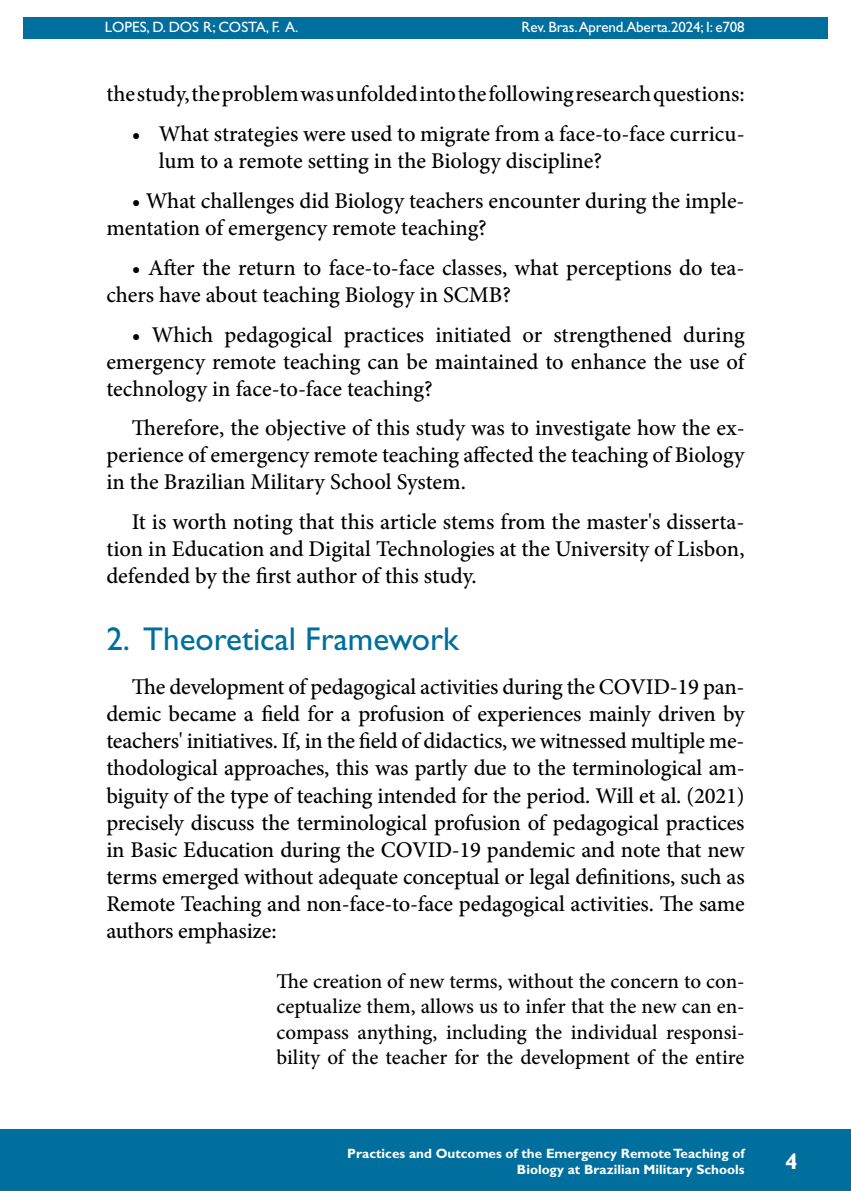
<style>
.page{position:relative;width:851px;height:1191px;background:#fff}
.page>*{position:absolute;margin:0;border:0;box-sizing:border-box;transform-origin:0 0}
.t1{font:33px "Gill Sans Std";color:#006f9e}
.t2{font:500 22.5px/27px "Minion Pro";letter-spacing:-.005em;color:#000;text-align:justify}
.t3{font:700 22.5px "Gill Sans Std";color:#fff}
.t4{font:500 21px/25.2px "Minion Pro";letter-spacing:-.005em;color:#000;text-align:justify}
.t5{font:15px "Gill Sans Std";letter-spacing:-.01em;color:#fff}
.t6{font:700 13.5px/16.2px "Gill Sans Std";color:#fff;text-align:right}
</style>
<div class="page">
<hr style="left:104px;top:0;width:1px;height:467px;background:#006f9e">
<div style="left:23px;top:17px;width:804px;height:21px;background:#006f9e"></div>
<div style="left:0;top:1129px;width:850px;height:62px;background:#006f9e"></div>
<p class="t5" style="left:105px;top:18px;width:195px">LOPES, D. DOS R; COSTA, F. A.</p>
<p class="t5" style="left:521px;top:18px;width:224px">Rev. Bras.Aprend.Aberta.2024; I: e708</p>
<p class="t2" style="left:106px;top:81px;width:639px">the study, the problem was unfolded into the following research questions:</p>
<p class="t2" style="left:159px;top:121px;width:587px;text-indent:-27px">• What strategies were used to migrate from a face-to-face curricu&shy;lum to a remote setting in the Biology discipline?</p>
<p class="t2" style="left:106px;top:187px;width:639px;text-indent:26px">• What challenges did Biology teachers encounter during the imple&shy;mentation of emergency remote teaching?</p>
<p class="t2" style="left:106px;top:254px;width:639px;text-indent:26px">• After the return to face-to-face classes, what perceptions do tea&shy;chers have about teaching Biology in SCMB?</p>
<p class="t2" style="left:106px;top:321px;width:639px;text-indent:26px">• Which pedagogical practices initiated or strengthened during emergency remote teaching can be maintained to enhance the use of technology in face-to-face teaching?</p>
<p class="t2" style="left:106px;top:415px;width:639px;text-indent:26px">Therefore, the objective of this study was to investigate how the ex&shy;perience of emergency remote teaching affected the teaching of Biology in the Brazilian Military School System.</p>
<p class="t2" style="left:106px;top:508px;width:639px;text-indent:26px">It is worth noting that this article stems from the master's disserta&shy;tion in Education and Digital Technologies at the University of Lisbon, defended by the first author of this study.</p>
<h1 class="t1" style="left:106px;top:620px;width:354px">2. Theoretical Framework</h1>
<p class="t2" style="left:106px;top:674px;width:639px;text-indent:26px">The development of pedagogical activities during the COVID-19 pan&shy;demic became a field for a profusion of experiences mainly driven by teachers' initiatives. If, in the field of didactics, we witnessed multiple me&shy;thodological approaches, this was partly due to the terminological am&shy;biguity of the type of teaching intended for the period. Will et al. (2021) precisely discuss the terminological profusion of pedagogical practices in Basic Education during the COVID-19 pandemic and note that new terms emerged without adequate conceptual or legal definitions, such as Remote Teaching and non-face-to-face pedagogical activities. The same authors emphasize:</p>
<p class="t4" style="left:276px;top:969px;width:469px">The creation of new terms, without the concern to con&shy;ceptualize them, allows us to infer that the new can en&shy;compass anything, including the individual responsi&shy;bility of the teacher for the development of the entire</p>
<p class="t6" style="left:347px;top:1145px;width:399px">Practices and Outcomes of the Emergency Remote Teaching of<br>Biology at Brazilian Military Schools</p>
<p class="t3" style="left:785px;top:1148px;width:14px">4</p>
</div>
